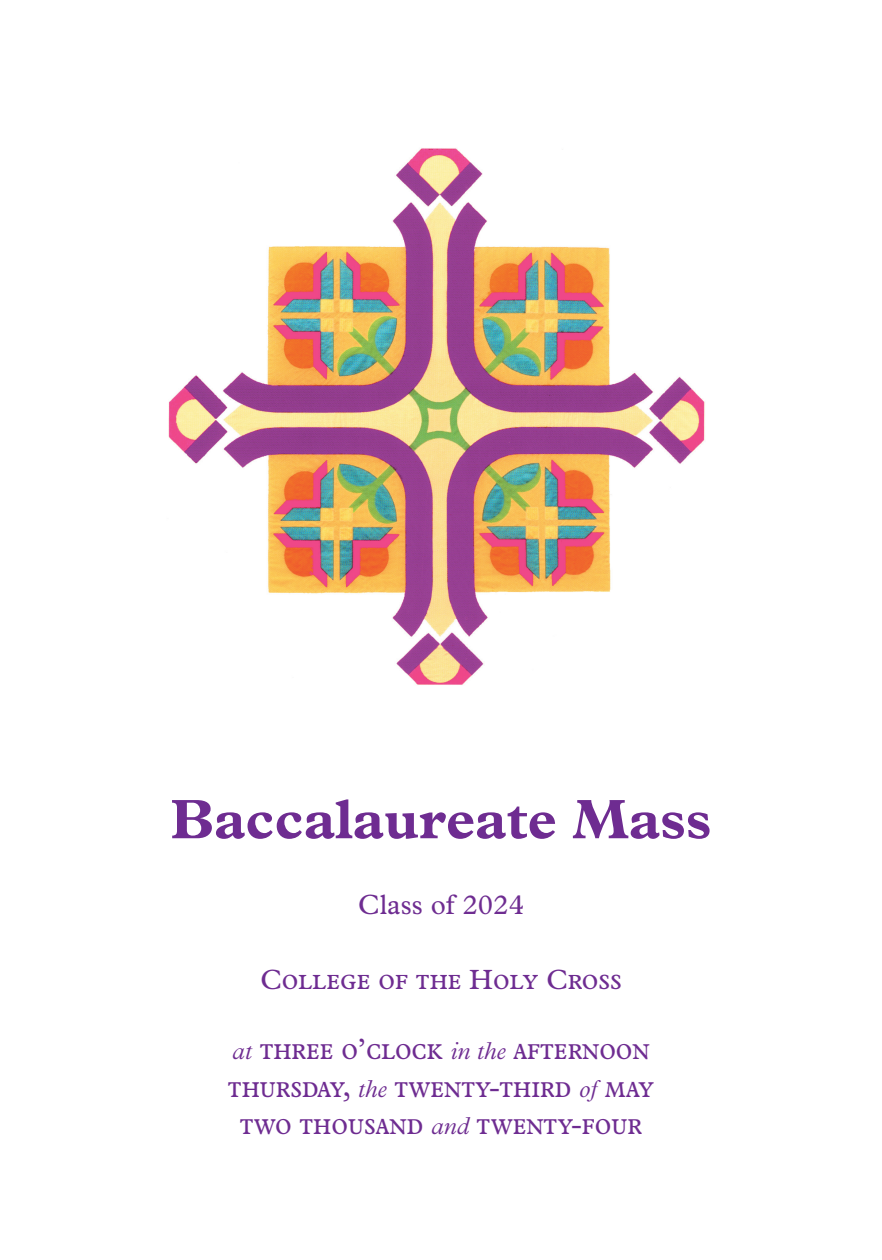
<style>
.page{position:relative;width:882px;height:1260px;background:#fff}
.page>*{position:absolute;margin:0;border:0;box-sizing:border-box;transform-origin:0 0}
.t1{font:700 56px "Plantin MT Std";color:#6e2c91}
.t2{font:29.4px "Plantin MT Pro";color:#6e2c91;scale:.95 1}
.t3{font:28px "Plantin MT Pro";color:#6e2c91}
.s1{font-weight:300;font-style:italic;font-size:24.5px}
</style>
<div class="page">
<img style="left:168px;top:148px;width:537px;height:537px">
<p class="t1" style="left:170px;top:786px;width:543px">Baccalaureate Mass</p>
<p class="t3" style="left:358px;top:888px;width:168px">Class of 2024</p>
<p class="t3" style="left:260px;top:964px;width:363px">College of the Holy Cross</p>
<p class="t2" style="left:232px;top:1033px;width:441px"><span class="s1">at</span> three o’clock <span class="s1">in the</span> afternoon</p>
<p class="t2" style="left:228px;top:1070px;width:450px">thursday, <span class="s1">the</span> twenty-third <span class="s1">of</span> may</p>
<p class="t2" style="left:240px;top:1107px;width:425px">two thousand <span class="s1">and</span> twenty-four</p>
</div>
